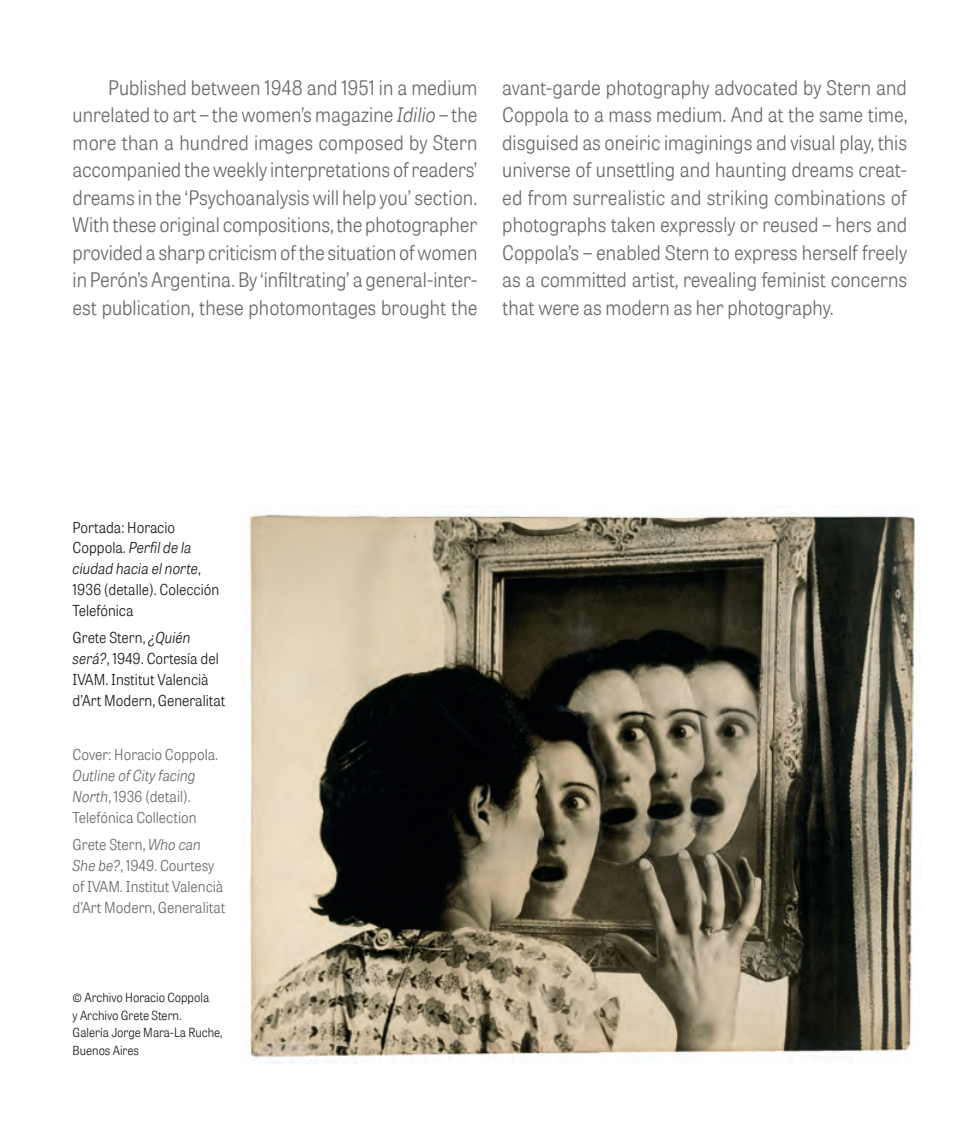
<style>
.page{position:relative;width:978px;height:1134px;background:#fff}
.page>*{position:absolute;margin:0;border:0;box-sizing:border-box;transform-origin:0 0}
.t1{font:20px/27.5px "Tablet Gothic Narrow Lt";color:#6c6d70;text-align:justify}
.t2{font:15px/20.8px "Tablet Gothic Narrow Lt";color:#231f20}
.t3{font:15px/20.8px "Tablet Gothic Narrow Lt";color:#6c6d70}
.t4{font:12.5px/17.5px "Tablet Gothic Narrow Lt";color:#231f20}
.s1{font-style:italic}
</style>
<div class="page">
<img style="left:249px;top:514px;width:667px;height:549px">
<p class="t1" style="left:73px;top:73px;width:406px;text-indent:35px">Published between 1948 and 1951 in a medium unrelated to art – the women’s magazine <span class="s1">Idilio</span> – the more than a hundred images composed by Stern accompanied the weekly interpretations of readers’ dreams in the ‘Psychoanalysis will help you’ section.<br>With these original compositions, the photographer provided a sharp criticism of the situation of women in Perón’s Argentina. By ‘infiltrating’ a general-inter&shy;est publication, these photomontages brought the</p>
<p class="t1" style="left:502px;top:73px;width:406px">avant-garde photography advocated by Stern and Coppola to a mass medium. And at the same time, disguised as oneiric imaginings and visual play, this universe of unsettling and haunting dreams creat&shy;ed from surrealistic and striking combinations of photographs taken expressly or reused – hers and Coppola’s – enabled Stern to express herself freely as a committed artist, revealing feminist concerns that were as modern as her photography.</p>
<p class="t2" style="left:73px;top:516px;width:148px">Portada: Horacio<br>Coppola. <span class="s1">Perfil de la ciudad hacia el norte</span>,<br>1936 (detalle). Colección<br>Telefónica</p>
<p class="t2" style="left:73px;top:627px;width:154px">Grete Stern, <span class="s1">¿Quién será?</span>, 1949. Cortesía del<br>IVAM. Institut Valencià d’Art Modern, Generalitat</p>
<p class="t3" style="left:73px;top:744px;width:147px">Cover: Horacio Coppola.</p>
<p class="t3" style="left:73px;top:765px;width:125px"><span class="s1">Outline of City facing<br>North</span>, 1936 (detail).<br>Telefónica Collection</p>
<p class="t3" style="left:73px;top:834px;width:154px">Grete Stern, <span class="s1">Who can<br>She be?</span>, 1949. Courtesy of IVAM. Institut Valencià d’Art Modern, Generalitat</p>
<p class="t4" style="left:73px;top:989px;width:151px">© Archivo Horacio Coppola<br>y Archivo Grete Stern.<br>Galería Jorge Mara-La Ruche,<br>Buenos Aires</p>
</div>
